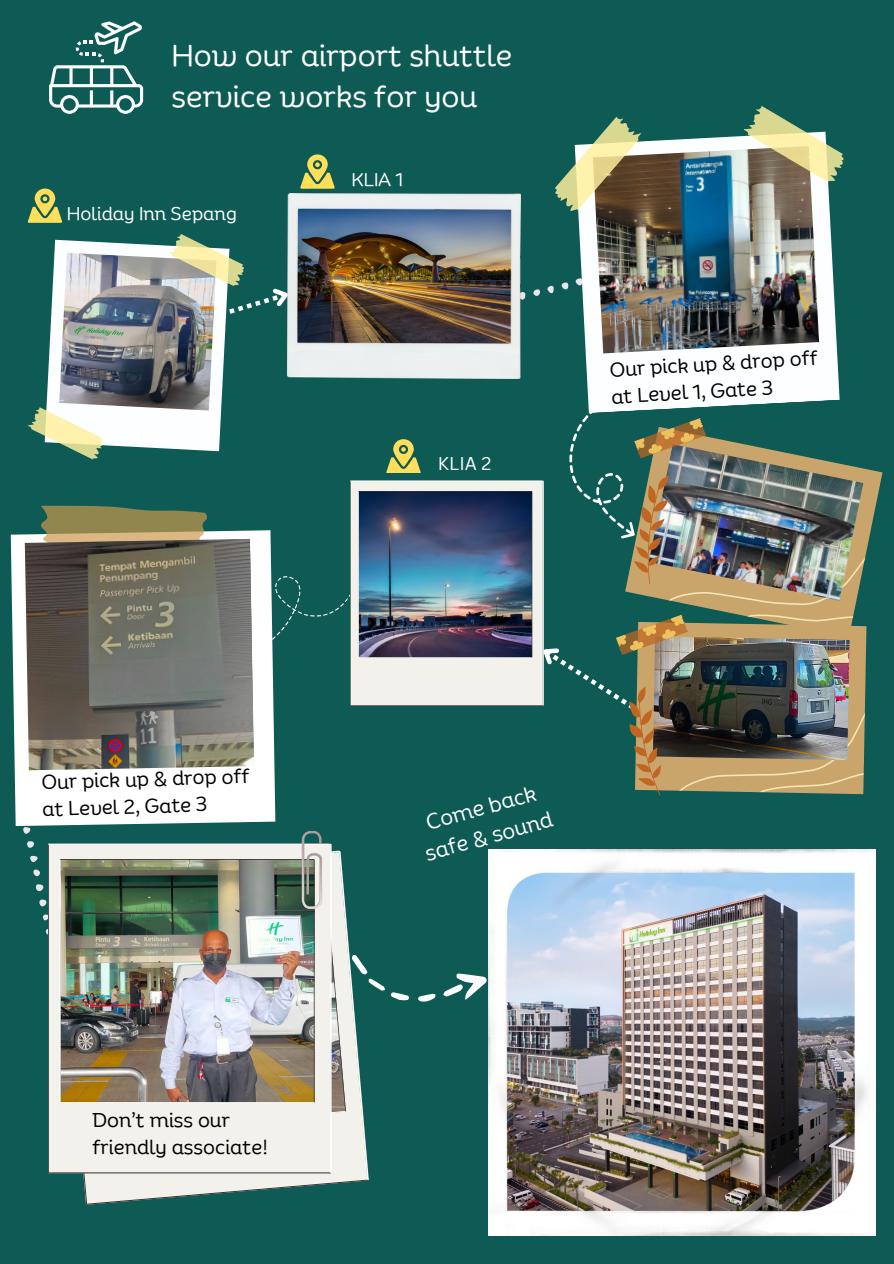
<style>
.page{position:relative;width:894px;height:1264px;background:#fff}
.page>*{position:absolute;margin:0;border:0;box-sizing:border-box;transform-origin:0 0}
.t1{font:29.4px/40.8px "Binate Display";color:#fff}
.t2{font:21px/29.2px "Binate Display";color:#fdfeff;text-align:center}
.t3{font:19.5px/26.8px "Binate Display";color:#000}
.t4{font:18px "Binate Display";color:#fff}
.t5{font:18px "Canva Sans";color:#fff}
</style>
<div class="page">
<div style="left:0;top:0;width:893px;height:1263px;background:#0d5b54"></div>
<svg style="left:28px;top:188px;width:34px;height:34px"></svg>
<svg style="left:49px;top:21px;width:94px;height:93px"></svg>
<img style="left:288px;top:194px;width:232px;height:40px">
<svg style="left:300px;top:154px;width:34px;height:34px"></svg>
<img style="left:578px;top:136px;width:253px;height:98px">
<svg style="left:742px;top:106px;width:102px;height:81px"></svg>
<svg style="left:555px;top:116px;width:89px;height:96px"></svg>
<svg style="left:23px;top:827px;width:25px;height:108px"></svg>
<svg style="left:11px;top:534px;width:264px;height:292px;background:#e3eae9"></svg>
<img style="left:28px;top:234px;width:852px;height:562px">
<svg style="left:83px;top:1180px;width:285px;height:24px"></svg>
<img style="left:48px;top:843px;width:320px;height:337px">
<svg style="left:301px;top:831px;width:21px;height:77px;background:#949f97"></svg>
<img style="left:488px;top:849px;width:387px;height:386px">
<svg style="left:443px;top:973px;width:44px;height:27px"></svg>
<svg style="left:350px;top:954px;width:59px;height:47px"></svg>
<svg style="left:418px;top:993px;width:17px;height:9px"></svg>
<p class="t1" style="left:171px;top:32px;width:343px">How our airport shuttle service works for you</p>
<p class="t4" style="left:67px;top:197px;width:171px">Holiday Inn Sepang</p>
<p class="t4" style="left:351px;top:162px;width:53px">KLIA 1</p>
<p class="t5" style="left:438px;top:450px;width:55px">KLIA 2</p>
<p class="t3" style="left:608px;top:353px;width:210px;rotate:-3deg">Our pick up &amp; drop off at Level 1, Gate 3</p>
<p class="t3" style="left:41px;top:766px;width:210px;rotate:-2deg">Our pick up &amp; drop off at Level 2, Gate 3</p>
<p class="t3" style="left:92px;top:1103px;width:177px">Don’t miss our friendly associate!</p>
<p class="t2" style="left:413px;top:807px;width:133px;rotate:-15deg">Come back safe &amp; sound</p>
</div>
